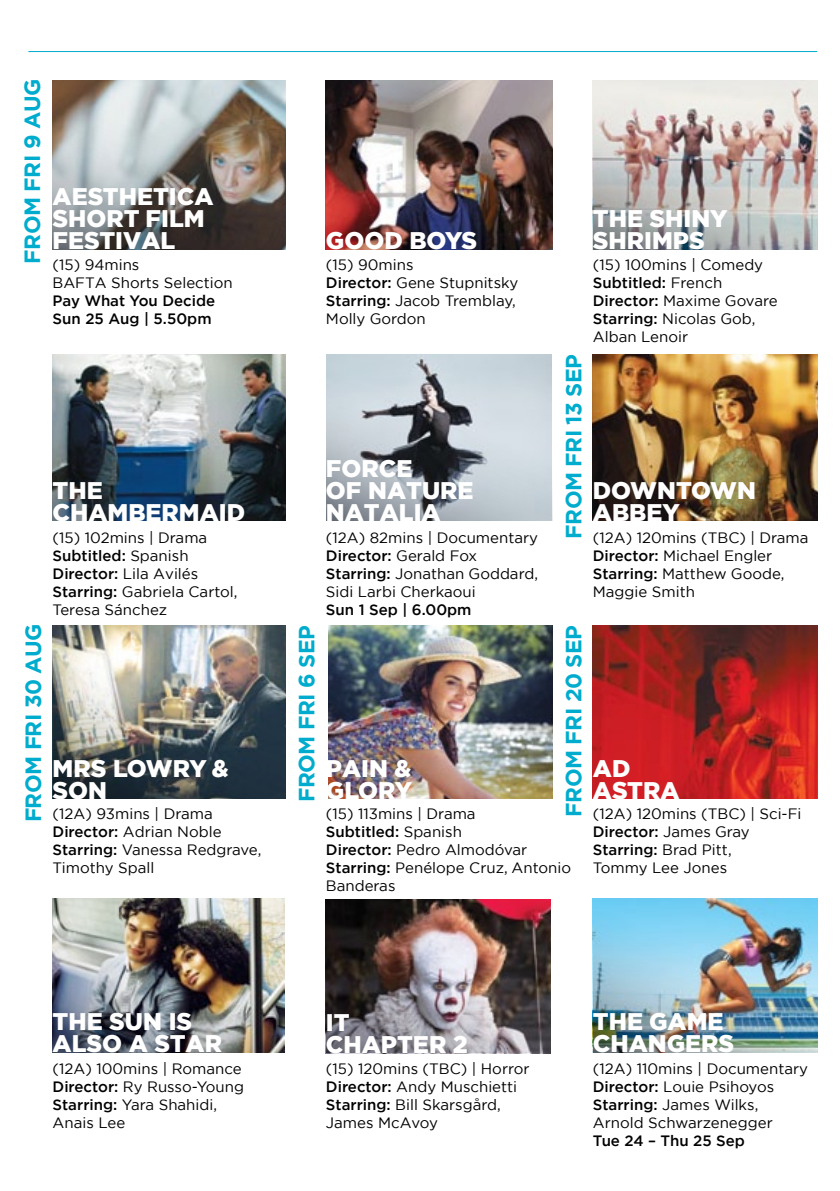
<style>
.page{position:relative;width:840px;height:1191px;background:#fff}
.page>*{position:absolute;margin:0;border:0;box-sizing:border-box;transform-origin:0 0}
.t1{font:900 24px/22px "Gotham";color:#fff}
.t2{font:700 22px "Gotham";letter-spacing:-.025em;color:#00accd}
.t3{font:15px/18px "Gotham";color:#000}
.t4{font:500 15px/18px "Gotham";color:#000}
.s1{font-weight:500}
</style>
<div class="page">
<hr style="left:28px;top:51px;width:788px;height:1px;background:#00accd">
<img style="left:53px;top:354px;width:232px;height:167px">
<img style="left:277px;top:899px;width:7px;height:153px">
<img style="left:326px;top:81px;width:226px;height:168px">
<img style="left:592px;top:899px;width:224px;height:153px">
<img style="left:326px;top:899px;width:224px;height:154px">
<img style="left:53px;top:899px;width:224px;height:153px">
<img style="left:328px;top:625px;width:224px;height:173px">
<img style="left:592px;top:354px;width:224px;height:167px">
<img style="left:592px;top:625px;width:224px;height:173px">
<img style="left:53px;top:626px;width:232px;height:172px">
<img style="left:53px;top:80px;width:232px;height:169px">
<img style="left:592px;top:80px;width:224px;height:169px">
<svg style="left:326px;top:354px;width:226px;height:167px;background:#aab2b9"></svg>
<h2 class="t2" style="left:18px;top:263px;width:186px;rotate:-90deg">FROM FRI 9 AUG</h2>
<h1 class="t1" style="left:53px;top:186px;width:162px">AESTHETICA<br>SHORT FILM<br>FESTIVAL</h1>
<p class="t3" style="left:53px;top:255px;width:182px">(15) 94mins<br>BAFTA Shorts Selection</p>
<p class="t4" style="left:53px;top:291px;width:164px">Pay What You Decide<br>Sun 25 Aug | 5.50pm</p>
<h2 class="t2" style="left:19px;top:822px;width:200px;rotate:-90deg">FROM FRI 30 AUG</h2>
<h1 class="t1" style="left:53px;top:479px;width:194px">THE<br>CHAMBERMAID</h1>
<p class="t3" style="left:53px;top:528px;width:186px">(15) 102mins | Drama<br><span class="s1">Subtitled:</span> Spanish<br><span class="s1">Director:</span> Lila Avilés<br><span class="s1">Starring:</span> Gabriela Cartol,<br>Teresa Sánchez</p>
<h1 class="t1" style="left:53px;top:757px;width:177px">MRS LOWRY &amp;<br>SON</h1>
<p class="t3" style="left:53px;top:804px;width:210px">(12A) 93mins | Drama<br><span class="s1">Director:</span> Adrian Noble<br><span class="s1">Starring:</span> Vanessa Redgrave,<br>Timothy Spall</p>
<h2 class="t2" style="left:292px;top:802px;width:178px;rotate:-90deg">FROM FRI 6 SEP</h2>
<h1 class="t1" style="left:326px;top:230px;width:153px">GOOD BOYS</h1>
<h1 class="t1" style="left:592px;top:208px;width:136px">THE SHINY<br>SHRIMPS</h1>
<p class="t3" style="left:326px;top:255px;width:194px">(15) 90mins<br><span class="s1">Director:</span> Gene Stupnitsky<br><span class="s1">Starring:</span> Jacob Tremblay,<br>Molly Gordon</p>
<p class="t3" style="left:592px;top:255px;width:186px">(15) 100mins | Comedy<br><span class="s1">Subtitled:</span> French<br><span class="s1">Director:</span> Maxime Govare<br><span class="s1">Starring:</span> Nicolas Gob,<br>Alban Lenoir</p>
<h1 class="t1" style="left:326px;top:457px;width:149px">FORCE<br>OF NATURE<br>NATALIA</h1>
<p class="t3" style="left:326px;top:528px;width:213px">(12A) 82mins | Documentary<br><span class="s1">Director:</span> Gerald Fox<br><span class="s1">Starring:</span> Jonathan Goddard,<br>Sidi Larbi Cherkaoui</p>
<p class="t4" style="left:326px;top:600px;width:147px">Sun 1 Sep | 6.00pm</p>
<h2 class="t2" style="left:559px;top:539px;width:186px;rotate:-90deg">FROM FRI 13 SEP</h2>
<h2 class="t2" style="left:559px;top:816px;width:193px;rotate:-90deg">FROM FRI 20 SEP</h2>
<h1 class="t1" style="left:326px;top:757px;width:88px">PAIN &amp;<br>GLORY</h1>
<p class="t3" style="left:326px;top:804px;width:246px">(15) 113mins | Drama<br><span class="s1">Subtitled:</span> Spanish<br><span class="s1">Director:</span> Pedro Almodóvar<br><span class="s1">Starring:</span> Penélope Cruz, Antonio<br>Banderas</p>
<h1 class="t1" style="left:592px;top:479px;width:164px">DOWNTOWN<br>ABBEY</h1>
<p class="t3" style="left:592px;top:528px;width:217px">(12A) 120mins (TBC) | Drama<br><span class="s1">Director:</span> Michael Engler<br><span class="s1">Starring:</span> Matthew Goode,<br>Maggie Smith</p>
<h1 class="t1" style="left:592px;top:757px;width:88px">AD<br>ASTRA</h1>
<p class="t3" style="left:592px;top:804px;width:210px">(12A) 120mins (TBC) | Sci-Fi<br><span class="s1">Director:</span> James Gray<br><span class="s1">Starring:</span> Brad Pitt,<br>Tommy Lee Jones</p>
<h1 class="t1" style="left:53px;top:1010px;width:171px">THE SUN IS<br>ALSO A STAR</h1>
<p class="t3" style="left:53px;top:1059px;width:193px">(12A) 100mins | Romance<br><span class="s1">Director:</span> Ry Russo-Young<br><span class="s1">Starring:</span> Yara Shahidi,<br>Anais Lee</p>
<h1 class="t1" style="left:326px;top:1011px;width:143px">IT<br>CHAPTER 2</h1>
<h1 class="t1" style="left:592px;top:1010px;width:143px">THE GAME<br>CHANGERS</h1>
<p class="t3" style="left:326px;top:1059px;width:205px">(15) 120mins (TBC) | Horror<br><span class="s1">Director:</span> Andy Muschietti<br><span class="s1">Starring:</span> Bill Skarsgård,<br>James McAvoy</p>
<p class="t3" style="left:592px;top:1059px;width:216px">(12A) 110mins | Documentary<br><span class="s1">Director:</span> Louie Psihoyos<br><span class="s1">Starring:</span> James Wilks,<br>Arnold Schwarzenegger</p>
<p class="t4" style="left:592px;top:1131px;width:153px">Tue 24 – Thu 25 Sep</p>
</div>
